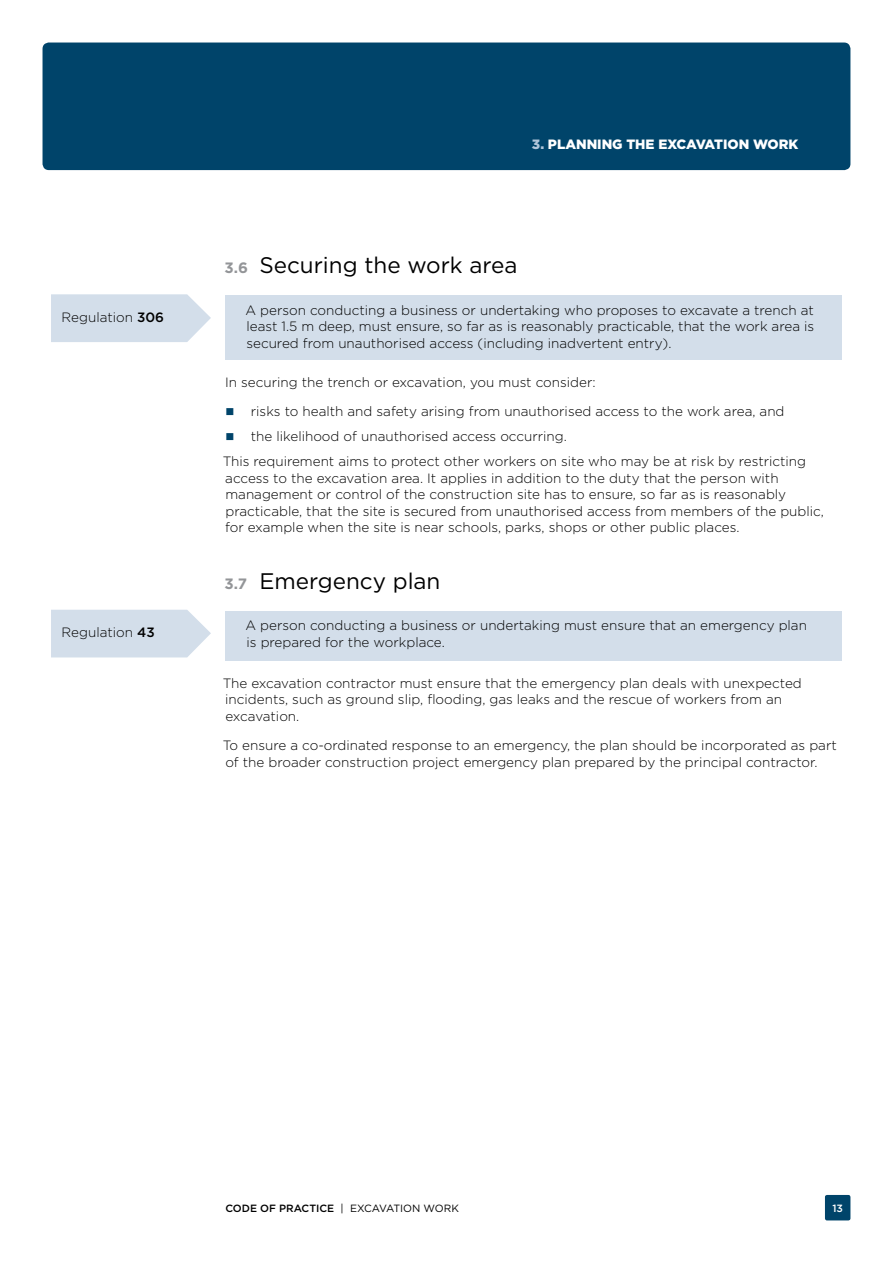
<style>
.page{position:relative;width:893px;height:1263px;background:#fff}
.page>*{position:absolute;margin:0;border:0;box-sizing:border-box;transform-origin:0 0}
.Header_2{font:22.5px "Gotham";color:#000}
.Body_copy{font:300 13.5px/16.5px "Gotham";color:#000}
.Running_header{font:900 13.5px "Gotham";color:#fff}
.Regulation{font:300 13.5px "Gotham";color:#000}
.t1{font:10.5px "Gotham";color:#000}
.t2{font:500 10.5px "Gotham";color:#fff}
.s1{font-weight:500}
.s2{color:#b1c6da}
.s3{font-weight:700;font-size:15px;color:#939598}
</style>
<div class="page">
<div style="left:43px;top:43px;width:807px;height:127px;background:#00446a;border-radius:6px"></div>
<div style="left:825px;top:1195px;width:25px;height:25px;background:#00446a;border-radius:2px"></div>
<div style="left:225px;top:296px;width:617px;height:64px;background:#d3deea"></div>
<div style="left:225px;top:611px;width:617px;height:50px;background:#d3deea"></div>
<svg style="left:51px;top:294px;width:160px;height:48px;background:#d6e0eb"></svg>
<svg style="left:51px;top:610px;width:160px;height:47px;background:#d6e0eb"></svg>
<p class="Regulation" style="left:62px;top:309px;width:104px">Regulation <span class="s1">306</span></p>
<p class="Regulation" style="left:62px;top:624px;width:95px">Regulation <span class="s1">43</span></p>
<p class="Running_header" style="left:532px;top:136px;width:268px"><span class="s2">3.</span> PLANNING THE EXCAVATION WORK</p>
<h2 class="Header_2" style="left:225px;top:252px;width:294px"><span class="s3">3.6</span> Securing the work area</h2>
<p class="Body_copy" style="left:245px;top:302px;width:570px;text-align:justify">A person conducting a business or undertaking who proposes to excavate a trench at least 1.5 m deep, must ensure, so far as is reasonably practicable, that the work area is secured from unauthorised access (including inadvertent entry).</p>
<p class="Body_copy" style="left:225px;top:374px;width:372px">In securing the trench or excavation, you must consider:</p>
<p class="Body_copy" style="left:251px;top:403px;width:535px">risks to health and safety arising from unauthorised access to the work area, and</p>
<p class="Body_copy" style="left:251px;top:428px;width:318px">the likelihood of unauthorised access occurring.</p>
<p class="Body_copy" style="left:223px;top:453px;width:603px">This requirement aims to protect other workers on site who may be at risk by restricting access to the excavation area. It applies in addition to the duty that the person with management or control of the construction site has to ensure, so far as is reasonably practicable, that the site is secured from unauthorised access from members of the public, for example when the site is near schools, parks, shops or other public places.</p>
<h2 class="Header_2" style="left:225px;top:567px;width:217px"><span class="s3">3.7</span> Emergency plan</h2>
<p class="Body_copy" style="left:245px;top:617px;width:563px">A person conducting a business or undertaking must ensure that an emergency plan is prepared for the workplace.</p>
<p class="Body_copy" style="left:223px;top:675px;width:581px">The excavation contractor must ensure that the emergency plan deals with unexpected incidents, such as ground slip, flooding, gas leaks and the rescue of workers from an excavation.</p>
<p class="Body_copy" style="left:223px;top:737px;width:616px">To ensure a co-ordinated response to an emergency, the plan should be incorporated as part of the broader construction project emergency plan prepared by the principal contractor.</p>
<p class="t1" style="left:225px;top:1202px;width:235px"><span class="s1">CODE OF PRACTICE</span> | EXCAVATION WORK</p>
<p class="t2" style="left:832px;top:1202px;width:12px">13</p>
</div>
